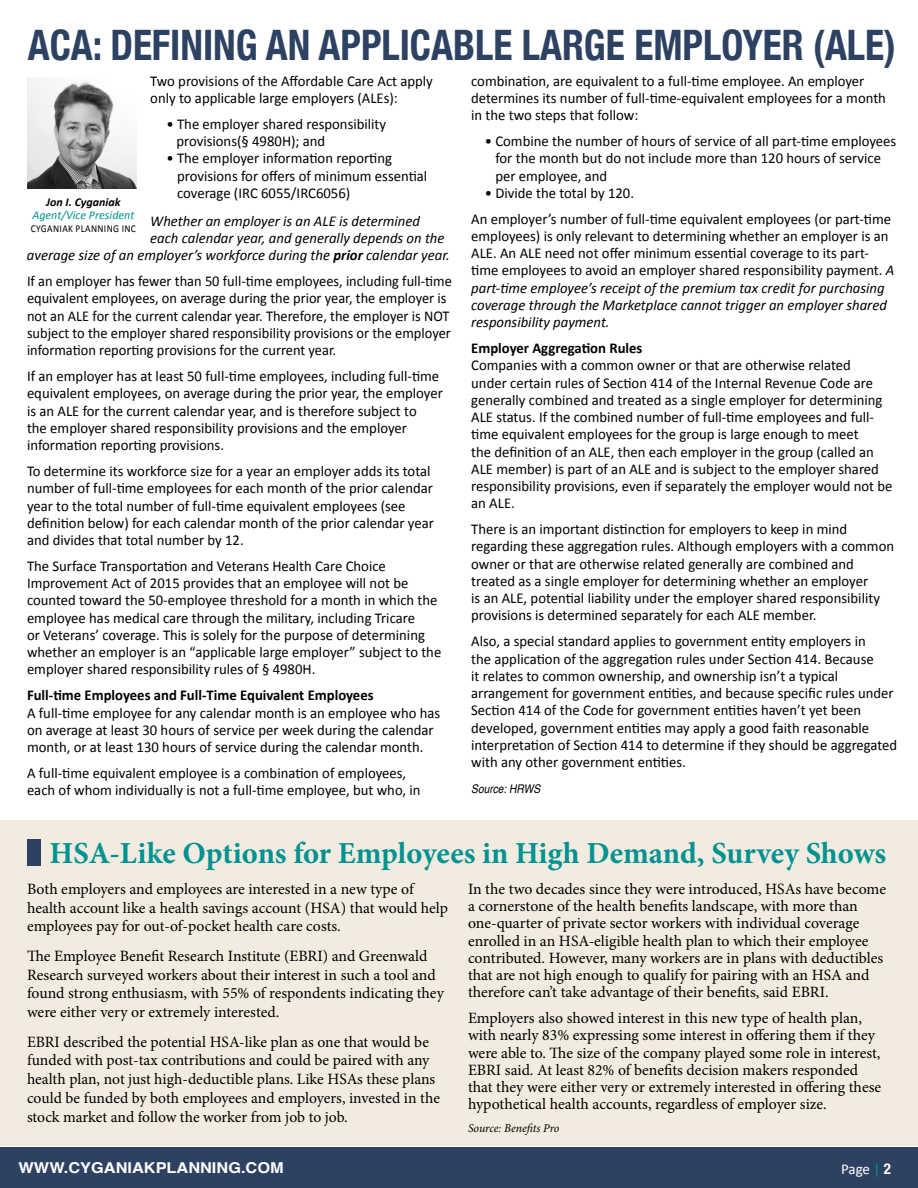
<style>
.page{position:relative;width:918px;height:1188px;background:#fff}
.page>*{position:absolute;margin:0;border:0;box-sizing:border-box;transform-origin:0 0}
.t1{font:700 condensed 42px "Helvetica Neue";color:#2d4262;scale:.94 1}
.t2{font:700 30.6px "Minion Pro";color:#009292}
.t3{font:15.75px/17.2px "Minion Pro";color:#000}
.t4{font:15px/17.2px "Calibri";color:#000}
.t5{font:15px/17.2px "Calibri";color:#000;scale:.96 1}
.t6{font:italic 15px "Calibri";color:#000}
.t7{font:700 15px "Calibri";color:#000}
.t8{font:700 15px "Helvetica";color:#fff;scale:1.09 1}
.t9{font:15px "Calibri";color:#fff}
.t10{font:italic 12px "Calibri";color:#009292}
.t11{font:italic 12px "Minion Pro";letter-spacing:-.005em;color:#000}
.t12{font:italic 700 12px "Calibri";color:#000}
.t13{font:italic 12px "Helvetica";color:#000;scale:.85 1}
.t14{font:10.5px "Calibri";letter-spacing:.04em;color:#000;scale:.9 1}
.s1{font-weight:700}
.s2{font-style:italic}
.s3{color:#009292}
.s4{font-family:"Helvetica Neue";font-weight:700;font-stretch:condensed}
</style>
<div class="page">
<div style="left:0;top:1147px;width:918px;height:41px;background:#2d4262"></div>
<img style="left:28px;top:77px;width:108px;height:111px">
<div style="left:0;top:821px;width:918px;height:325px;background:#f2ebdf"></div>
<div style="left:27px;top:839px;width:14px;height:27px;background:#2d4262"></div>
<h1 class="t1" style="left:28px;top:10px;width:925px">ACA: DEFINING AN APPLICABLE LARGE EMPLOYER (ALE)</h1>
<p class="t4" style="left:150px;top:72px;width:284px">Two provisions of the Affordable Care Act apply only to applicable large employers (ALEs):</p>
<p class="t4" style="left:176px;top:115px;width:211px;text-indent:-10px">• The employer shared responsibility provisions(§ 4980H); and</p>
<p class="t4" style="left:177px;top:150px;width:252px;text-indent:-11px">• The employer information reporting provisions for offers of minimum essential coverage (IRC 6055/IRC6056)</p>
<p class="t6" style="left:150px;top:211px;width:271px">Whether an employer is an ALE is determined</p>
<p class="t6" style="left:150px;top:228px;width:296px">each calendar year, and generally depends on the</p>
<p class="t6" style="left:27px;top:245px;width:424px">average size of an employer’s workforce during the <span class="s1">prior</span> calendar year.</p>
<p class="t5" style="left:27px;top:273px;width:444px">If an employer has fewer than 50 full-time employees, including full-time equivalent employees, on average during the prior year, the employer is not an ALE for the current calendar year. Therefore, the employer is NOT subject to the employer shared responsibility provisions or the employer information reporting provisions for the current year.</p>
<p class="t4" style="left:27px;top:368px;width:417px">If an employer has at least 50 full-time employees, including full-time equivalent employees, on average during the prior year, the employer is an ALE for the current calendar year, and is therefore subject to<br>the employer shared responsibility provisions and the employer information reporting provisions.</p>
<p class="t4" style="left:27px;top:462px;width:408px">To determine its workforce size for a year an employer adds its total number of full-time employees for each month of the prior calendar year to the total number of full-time equivalent employees (see definition below) for each calendar month of the prior calendar year and divides that total number by 12.</p>
<p class="t4" style="left:27px;top:557px;width:416px">The Surface Transportation and Veterans Health Care Choice Improvement Act of 2015 provides that an employee will not be counted toward the 50-employee threshold for a month in which the employee has medical care through the military, including Tricare<br>or Veterans’ coverage. This is solely for the purpose of determining whether an employer is an “applicable large employer” subject to the employer shared responsibility rules of § 4980H.</p>
<p class="t7" style="left:27px;top:686px;width:348px">Full-time Employees and Full-Time Equivalent Employees</p>
<p class="t4" style="left:27px;top:704px;width:415px">A full-time employee for any calendar month is an employee who has on average at least 30 hours of service per week during the calendar month, or at least 130 hours of service during the calendar month.</p>
<p class="t4" style="left:27px;top:764px;width:395px">A full-time equivalent employee is a combination of employees, each of whom individually is not a full-time employee, but who, in</p>
<p class="t12" style="left:46px;top:194px;width:76px">Jon I. Cyganiak</p>
<p class="t10" style="left:32px;top:207px;width:103px">Agent/Vice President</p>
<p class="t14" style="left:31px;top:222px;width:118px">CYGANIAK PLANNING INC</p>
<p class="t4" style="left:471px;top:72px;width:416px">combination, are equivalent to a full-time employee. An employer determines its number of full-time-equivalent employees for a month in the two steps that follow:</p>
<p class="t4" style="left:495px;top:132px;width:402px;text-indent:-11px">• Combine the number of hours of service of all part-time employees for the month but do not include more than 120 hours of service per employee, and</p>
<p class="t4" style="left:471px;top:180px;width:421px;line-height:26px;text-indent:13px">• Divide the total by 120.<br>An employer’s number of full-time equivalent employees (or part-time</p>
<p class="t4" style="left:471px;top:227px;width:425px">employees) is only relevant to determining whether an employer is an ALE. An ALE need not offer minimum essential coverage to its part&shy;time employees to avoid an employer shared responsibility payment. <span class="s2">A part-time employee’s receipt of the premium tax credit for purchasing coverage through the Marketplace cannot trigger an employer shared responsibility payment.</span></p>
<p class="t7" style="left:471px;top:339px;width:173px">Employer Aggregation Rules</p>
<p class="t4" style="left:471px;top:357px;width:423px">Companies with a common owner or that are otherwise related<br>under certain rules of Section 414 of the Internal Revenue Code are generally combined and treated as a single employer for determining ALE status. If the combined number of full-time employees and full&shy;time equivalent employees for the group is large enough to meet<br>the definition of an ALE, then each employer in the group (called an ALE member) is part of an ALE and is subject to the employer shared responsibility provisions, even if separately the employer would not be an ALE.</p>
<p class="t4" style="left:471px;top:521px;width:424px">There is an important distinction for employers to keep in mind regarding these aggregation rules. Although employers with a common owner or that are otherwise related generally are combined and treated as a single employer for determining whether an employer<br>is an ALE, potential liability under the employer shared responsibility provisions is determined separately for each ALE member.</p>
<p class="t4" style="left:471px;top:633px;width:428px">Also, a special standard applies to government entity employers in<br>the application of the aggregation rules under Section 414. Because<br>it relates to common ownership, and ownership isn’t a typical arrangement for government entities, and because specific rules under Section 414 of the Code for government entities haven’t yet been developed, government entities may apply a good faith reasonable interpretation of Section 414 to determine if they should be aggregated with any other government entities.</p>
<p class="t13" style="left:471px;top:779px;width:83px">Source: HRWS</p>
<h2 class="t2" style="left:49px;top:831px;width:838px">HSA-Like Options for Employees in High Demand, Survey Shows</h2>
<p class="t3" style="left:27px;top:879px;width:422px;line-height:18.8px">Both employers and employees are interested in a new type of health account like a health savings account (HSA) that would help employees pay for out-of-pocket health care costs.</p>
<p class="t3" style="left:27px;top:947px;width:418px;line-height:18.8px">The Employee Benefit Research Institute (EBRI) and Greenwald Research surveyed workers about their interest in such a tool and found strong enthusiasm, with 55% of respondents indicating they were either very or extremely interested.</p>
<p class="t3" style="left:27px;top:1032px;width:414px;line-height:18.8px">EBRI described the potential HSA-like plan as one that would be funded with post-tax contributions and could be paired with any health plan, not just high-deductible plans. Like HSAs these plans could be funded by both employees and employers, invested in the stock market and follow the worker from job to job.</p>
<p class="t3" style="left:468px;top:880px;width:420px">In the two decades since they were introduced, HSAs have become a cornerstone of the health benefits landscape, with more than one-quarter of private sector workers with individual coverage enrolled in an HSA-eligible health plan to which their employee contributed. However, many workers are in plans with deductibles that are not high enough to qualify for pairing with an HSA and therefore can’t take advantage of their benefits, said EBRI.</p>
<p class="t3" style="left:468px;top:1010px;width:415px">Employers also showed interest in this new type of health plan, with nearly 83% expressing some interest in offering them if they were able to. The size of the company played some role in interest, EBRI said. At least 82% of benefits decision makers responded that they were either very or extremely interested in offering these hypothetical health accounts, regardless of employer size.</p>
<p class="t11" style="left:468px;top:1120px;width:93px">Source: Benefits Pro</p>
<p class="t8" style="left:19px;top:1155px;width:245px">WWW.CYGANIAKPLANNING.COM</p>
<p class="t9" style="left:841px;top:1160px;width:51px">Page <span class="s3">|</span> <span class="s4">2</span></p>
</div>
